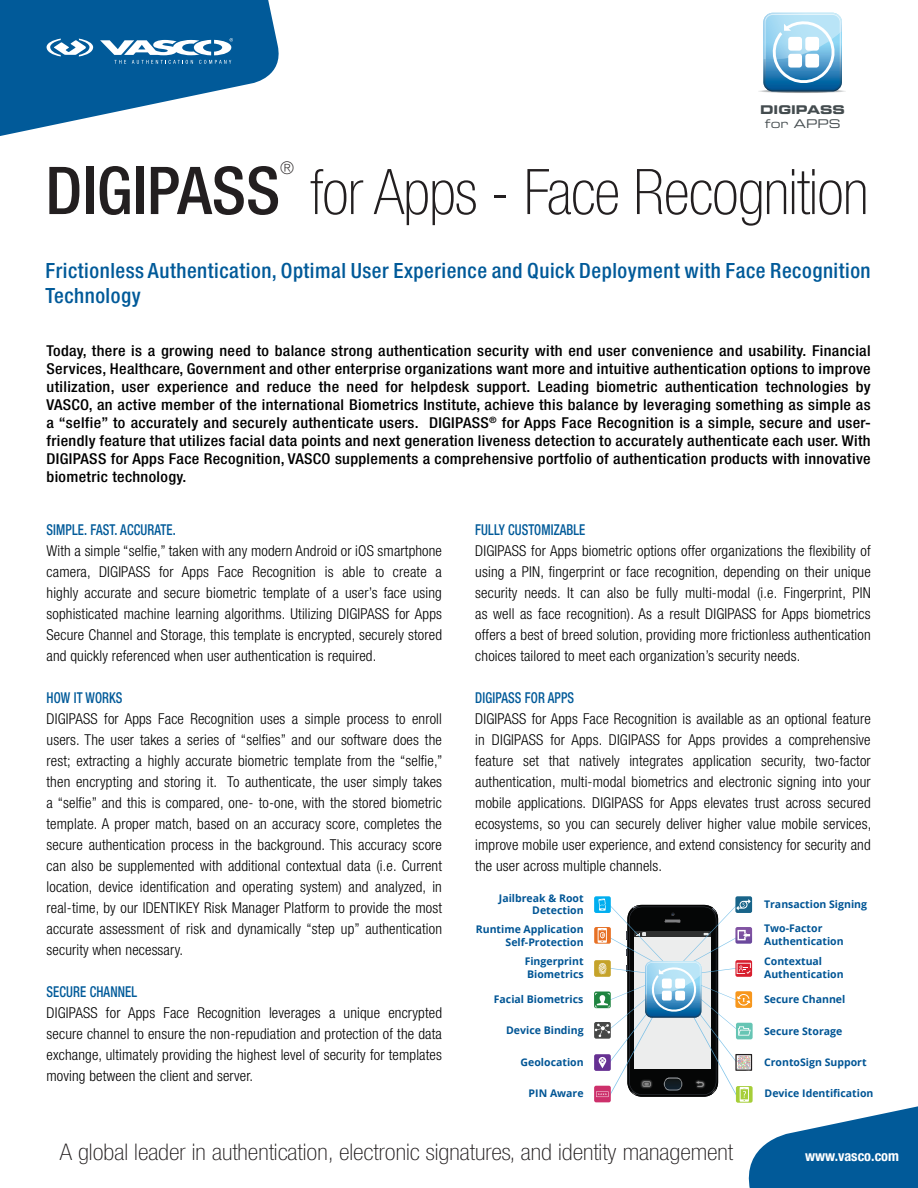
<style>
.page{position:relative;width:918px;height:1188px;background:#fff}
.page>*{position:absolute;margin:0;border:0;box-sizing:border-box;transform-origin:0 0}
.t1{font:500 condensed 66px "Helvetica Neue";color:#231f20}
.t2{font:100 condensed 63px "Helvetica Neue";letter-spacing:-.015em;color:#231f20}
.t3{font:100 condensed 22.95px "Helvetica Neue";color:#231f20;scale:1.11 1}
.t4{font:500 condensed 21px/25.2px "Helvetica Neue";letter-spacing:.025em;color:#015a99}
.t5{font:100 condensed 17.55px "Helvetica Neue";color:#231f20}
.t6{font:300 condensed 15px/21px "Helvetica Neue";letter-spacing:.01em;color:#000;text-align:justify}
.t7{font:500 condensed 15px/18px "Helvetica Neue";letter-spacing:.02em;color:#000;text-align:justify;scale:1.08 1}
.t8{font:500 condensed 15px "Helvetica Neue";letter-spacing:.01em;color:#015a99;scale:.85 1}
.t9{font:700 condensed 14.4px "Helvetica Neue";color:#fff}
.t10{font:12px "Eurostile Bold Extended Two";color:#444c4f}
.t11{font:12px "Eurostile Extended Two";color:#444c4f}
.t12{font:700 10.5px/12.6px "Open Sans";color:#005595}
</style>
<div class="page">
<svg style="left:758px;top:89px;width:88px;height:4px"></svg>
<svg style="left:763px;top:13px;width:79px;height:78px;background:#7fb7d9"></svg>
<div style="left:788px;top:37px;width:14px;height:14px;background:#fff;border-radius:3px"></div>
<div style="left:805px;top:37px;width:14px;height:14px;background:#fff;border-radius:3px"></div>
<div style="left:788px;top:54px;width:14px;height:14px;background:#fff;border-radius:3px"></div>
<div style="left:805px;top:54px;width:14px;height:14px;background:#fff;border-radius:3px"></div>
<svg style="left:0;top:0;width:279px;height:136px"></svg>
<svg style="left:594px;top:1054px;width:17px;height:17px"></svg>
<div style="left:594px;top:896px;width:17px;height:17px;background:#00aeef;border-radius:2px"></div>
<svg style="left:594px;top:960px;width:17px;height:17px"></svg>
<svg style="left:594px;top:1022px;width:17px;height:17px"></svg>
<svg style="left:594px;top:927px;width:17px;height:17px"></svg>
<div style="left:594px;top:992px;width:17px;height:16px;background:#2e8c4d;border-radius:2px"></div>
<div style="left:735px;top:896px;width:17px;height:17px;background:#186489;border-radius:2px"></div>
<div style="left:594px;top:1086px;width:17px;height:16px;background:#d34a7e;border-radius:2px"></div>
<svg style="left:595px;top:899px;width:323px;height:289px"></svg>
<p class="t1" style="left:45px;top:151px;width:236px">DIGIPASS</p>
<p class="t5" style="left:280px;top:158px;width:15px">®</p>
<p class="t10" style="left:760px;top:101px;width:86px">DIGIPASS</p>
<p class="t11" style="left:765px;top:115px;width:77px">for APPS</p>
<p class="t2" style="left:310px;top:157px;width:560px">for Apps - Face Recognition</p>
<p class="t4" style="left:45px;top:258px;width:827px">Frictionless Authentication, Optimal User Experience and Quick Deployment with Face Recognition<br>Technology</p>
<p class="t7" style="left:47px;top:341px;width:765px">Today, there is a growing need to balance strong authentication security with end user convenience and usability. Financial Services, Healthcare, Government and other enterprise organizations want more and intuitive authentication options to improve utilization, user experience and reduce the need for helpdesk support. Leading biometric authentication technologies by VASCO, an active member of the international Biometrics Institute, achieve this balance by leveraging something as simple as a “selfie” to accurately and securely authenticate users. DIGIPASS<sup>®</sup> for Apps Face Recognition is a simple, secure and user&shy;friendly feature that utilizes facial data points and next generation liveness detection to accurately authenticate each user. With DIGIPASS for Apps Face Recognition, VASCO supplements a comprehensive portfolio of authentication products with innovative biometric technology.</p>
<p class="t8" style="left:47px;top:521px;width:154px">SIMPLE. FAST. ACCURATE.</p>
<p class="t6" style="left:47px;top:540px;width:397px">With a simple “selfie,” taken with any modern Android or iOS smartphone camera, DIGIPASS for Apps Face Recognition is able to create a highly accurate and secure biometric template of a user’s face using sophisticated machine learning algorithms. Utilizing DIGIPASS for Apps Secure Channel and Storage, this template is encrypted, securely stored and quickly referenced when user authentication is required.</p>
<p class="t8" style="left:47px;top:689px;width:91px">HOW IT WORKS</p>
<p class="t6" style="left:47px;top:708px;width:397px">DIGIPASS for Apps Face Recognition uses a simple process to enroll users. The user takes a series of “selfies” and our software does the rest; extracting a highly accurate biometric template from the “selfie,” then encrypting and storing it. To authenticate, the user simply takes a “selfie” and this is compared, one- to-one, with the stored biometric template. A proper match, based on an accuracy score, completes the secure authentication process in the background. This accuracy score can also be supplemented with additional contextual data (i.e. Current location, device identification and operating system) and analyzed, in real-time, by our IDENTIKEY Risk Manager Platform to provide the most accurate assessment of risk and dynamically “step up” authentication security when necessary.</p>
<p class="t8" style="left:47px;top:983px;width:108px">SECURE CHANNEL</p>
<p class="t6" style="left:47px;top:1002px;width:397px">DIGIPASS for Apps Face Recognition leverages a unique encrypted secure channel to ensure the non-repudiation and protection of the data exchange, ultimately providing the highest level of security for templates moving between the client and server.</p>
<p class="t8" style="left:475px;top:521px;width:131px">FULLY CUSTOMIZABLE</p>
<p class="t6" style="left:475px;top:540px;width:397px">DIGIPASS for Apps biometric options offer organizations the flexibility of using a PIN, fingerprint or face recognition, depending on their unique security needs. It can also be fully multi-modal (i.e. Fingerprint, PIN as well as face recognition). As a result DIGIPASS for Apps biometrics offers a best of breed solution, providing more frictionless authentication choices tailored to meet each organization’s security needs.</p>
<p class="t8" style="left:475px;top:689px;width:118px">DIGIPASS FOR APPS</p>
<p class="t6" style="left:475px;top:708px;width:398px">DIGIPASS for Apps Face Recognition is available as an optional feature in DIGIPASS for Apps. DIGIPASS for Apps provides a comprehensive feature set that natively integrates application security, two-factor authentication, multi-modal biometrics and electronic signing into your mobile applications. DIGIPASS for Apps elevates trust across secured ecosystems, so you can securely deliver higher value mobile services, improve mobile user experience, and extend consistency for security and the user across multiple channels.</p>
<p class="t12" style="left:499px;top:892px;width:86px;text-align:right">Jailbreak &amp; Root<br>Detection</p>
<p class="t12" style="left:764px;top:898px;width:105px">Transaction Signing</p>
<p class="t12" style="left:476px;top:923px;width:109px;text-align:right">Runtime Application<br>Self-Protection</p>
<p class="t12" style="left:764px;top:922px;width:81px">Two-Factor<br>Authentication</p>
<p class="t12" style="left:525px;top:955px;width:60px">Fingerprint<br>Biometrics</p>
<p class="t12" style="left:764px;top:955px;width:81px">Contextual<br>Authentication</p>
<p class="t12" style="left:494px;top:993px;width:91px">Facial Biometrics</p>
<p class="t12" style="left:764px;top:993px;width:83px">Secure Channel</p>
<p class="t12" style="left:506px;top:1024px;width:79px">Device Binding</p>
<p class="t12" style="left:764px;top:1025px;width:80px">Secure Storage</p>
<p class="t12" style="left:521px;top:1056px;width:65px">Geolocation</p>
<p class="t12" style="left:764px;top:1056px;width:104px">CrontoSign Support</p>
<p class="t12" style="left:529px;top:1087px;width:56px">PIN Aware</p>
<p class="t12" style="left:765px;top:1087px;width:110px">Device Identification</p>
<h3 class="t3" style="left:60px;top:1139px;width:608px">A global leader in authentication, electronic signatures, and identity management</h3>
<p class="t9" style="left:805px;top:1147px;width:96px">www.vasco.com</p>
</div>
